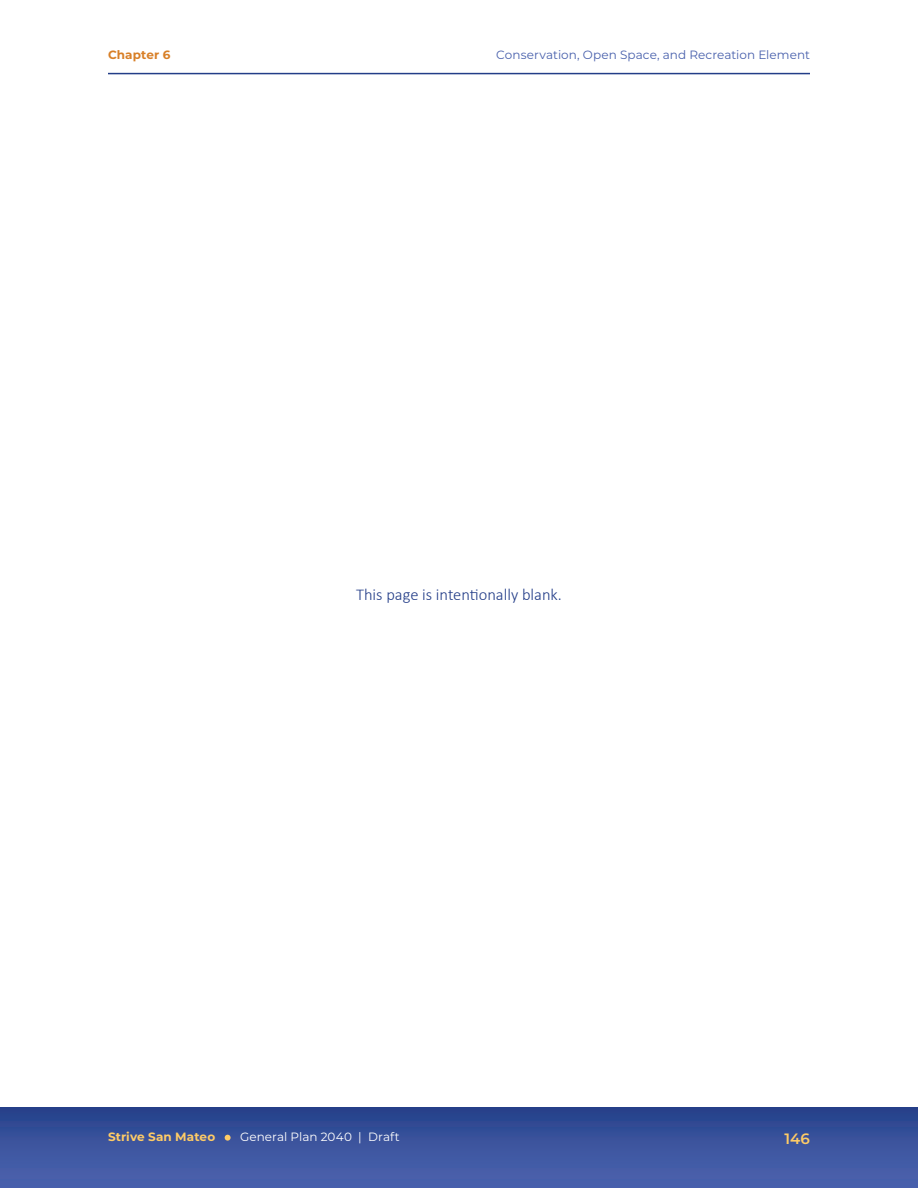
<style>
.page{position:relative;width:918px;height:1188px;background:#fff}
.page>*{position:absolute;margin:0;border:0;box-sizing:border-box;transform-origin:0 0}
.t1{font:300 16.5px "Calibri";color:#233d88}
.t2{font:600 15px "Montserrat";color:#fc6}
.t3{font:12px "Montserrat";letter-spacing:.005em;color:#4860ac}
.t4{font:12px "Montserrat";letter-spacing:.005em;color:#fff}
.t5{font:700 12px "Montserrat";letter-spacing:.01em;color:#fc6}
.t6{font:700 12px "Montserrat";letter-spacing:.005em;color:#d87f27}
</style>
<div class="page">
<div style="left:0;top:1107px;width:918px;height:81px;background:linear-gradient(to bottom,#28438c,#4e65b0)"></div>
<svg style="left:225px;top:1135px;width:6px;height:6px"></svg>
<hr style="left:108px;top:73px;width:702px;height:1px;background:#233d88">
<p class="t6" style="left:108px;top:46px;width:64px">Chapter 6</p>
<p class="t3" style="left:496px;top:47px;width:315px">Conservation, Open Space, and Recreation Element</p>
<p class="t1" style="left:356px;top:584px;width:207px">This page is intentionally blank.</p>
<p class="t5" style="left:108px;top:1128px;width:109px">Strive San Mateo</p>
<p class="t4" style="left:240px;top:1128px;width:161px">General Plan 2040 | Draft</p>
<p class="t2" style="left:785px;top:1128px;width:27px">146</p>
</div>
